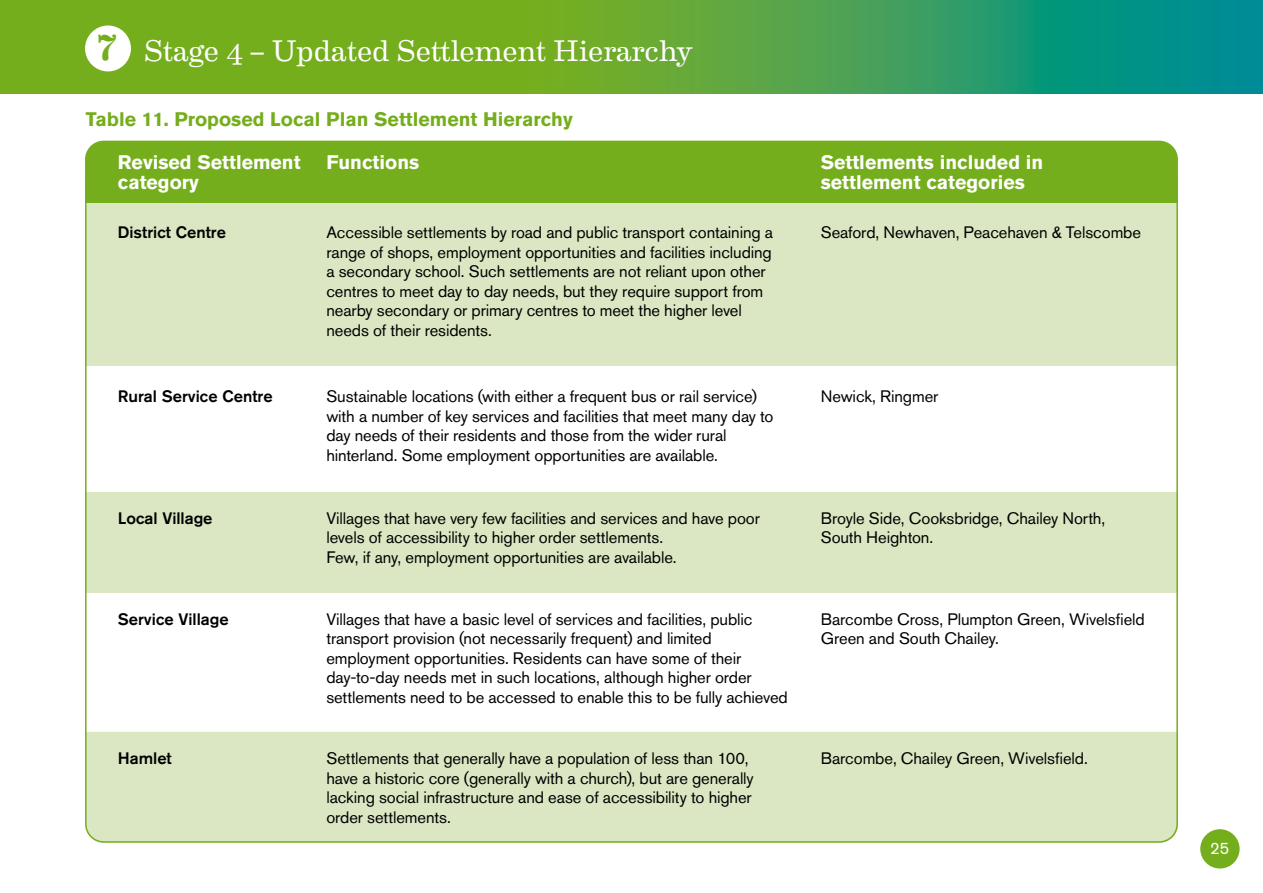
<style>
.page{position:relative;width:1263px;height:893px;background:#fff}
.page>*{position:absolute;margin:0;border:0;box-sizing:border-box;transform-origin:0 0}
.t1{font:30px "Eames Century Modern";letter-spacing:-.005em;color:#fff}
.t2{font:700 19.5px/19.5px "Akzidenz Grotesk BQ";color:#fff}
.t3{font:700 19.5px "Akzidenz Grotesk BQ";color:#75ae1d}
.t4{font:16.5px/19.5px "Akzidenz Grotesk BQ";letter-spacing:-.005em;color:#000}
.t5{font:500 16.5px "Akzidenz Grotesk BQ";color:#000}
.t6{font:16.5px "Akzidenz Grotesk BQ";color:#fff}
.s1{font-weight:500;font-size:36px;color:#75ae1d}
</style>
<div class="page">
<div style="left:1200px;top:829px;width:39px;height:39px;background:#75ae1d;border-radius:50%"></div>
<div style="left:86px;top:179px;width:1092px;height:187px;background:#dae7c2"></div>
<div style="left:86px;top:492px;width:1092px;height:101px;background:#dae7c2"></div>
<div style="left:88px;top:732px;width:1090px;height:108px;background:#dae7c2"></div>
<div style="left:86px;top:141px;width:1091px;height:62px;background:#75ae1d"></div>
<svg style="left:0;top:0;width:1263px;height:94px;background:#51a443"></svg>
<div style="left:85px;top:26px;width:46px;height:45px;background:#fff;border-radius:50%"></div>
<h1 class="t1" style="left:97px;top:28px;width:598px"><span class="s1">7</span> Stage 4 – Updated Settlement Hierarchy</h1>
<p class="t3" style="left:86px;top:107px;width:488px">Table 11. Proposed Local Plan Settlement Hierarchy</p>
<p class="t2" style="left:118px;top:153px;width:184px">Revised Settlement category</p>
<p class="t2" style="left:326px;top:153px;width:94px">Functions</p>
<p class="t2" style="left:821px;top:153px;width:224px">Settlements included in settlement categories</p>
<p class="t5" style="left:118px;top:222px;width:110px">District Centre</p>
<p class="t4" style="left:821px;top:222px;width:322px">Seaford, Newhaven, Peacehaven &amp; Telscombe</p>
<p class="t4" style="left:326px;top:222px;width:448px">Accessible settlements by road and public transport containing a range of shops, employment opportunities and facilities including a secondary school. Such settlements are not reliant upon other centres to meet day to day needs, but they require support from nearby secondary or primary centres to meet the higher level needs of their residents.</p>
<p class="t5" style="left:118px;top:387px;width:156px">Rural Service Centre</p>
<p class="t4" style="left:326px;top:387px;width:449px">Sustainable locations (with either a frequent bus or rail service) with a number of key services and facilities that meet many day to day needs of their residents and those from the wider rural hinterland. Some employment opportunities are available.</p>
<p class="t4" style="left:821px;top:387px;width:119px">Newick, Ringmer</p>
<p class="t5" style="left:118px;top:508px;width:96px">Local Village</p>
<p class="t4" style="left:326px;top:508px;width:435px">Villages that have very few facilities and services and have poor levels of accessibility to higher order settlements.<br>Few, if any, employment opportunities are available.</p>
<p class="t4" style="left:821px;top:508px;width:286px">Broyle Side, Cooksbridge, Chailey North,<br>South Heighton.</p>
<p class="t5" style="left:118px;top:609px;width:112px">Service Village</p>
<p class="t4" style="left:326px;top:609px;width:463px">Villages that have a basic level of services and facilities, public transport provision (not necessarily frequent) and limited employment opportunities. Residents can have some of their day-to-day needs met in such locations, although higher order settlements need to be accessed to enable this to be fully achieved</p>
<p class="t4" style="left:821px;top:609px;width:326px">Barcombe Cross, Plumpton Green, Wivelsfield<br>Green and South Chailey.</p>
<p class="t5" style="left:118px;top:748px;width:55px">Hamlet</p>
<p class="t4" style="left:326px;top:748px;width:429px">Settlements that generally have a population of less than 100, have a historic core (generally with a church), but are generally lacking social infrastructure and ease of accessibility to higher order settlements.</p>
<p class="t4" style="left:821px;top:748px;width:269px">Barcombe, Chailey Green, Wivelsfield.</p>
<p class="t6" style="left:1210px;top:838px;width:21px">25</p>
</div>
